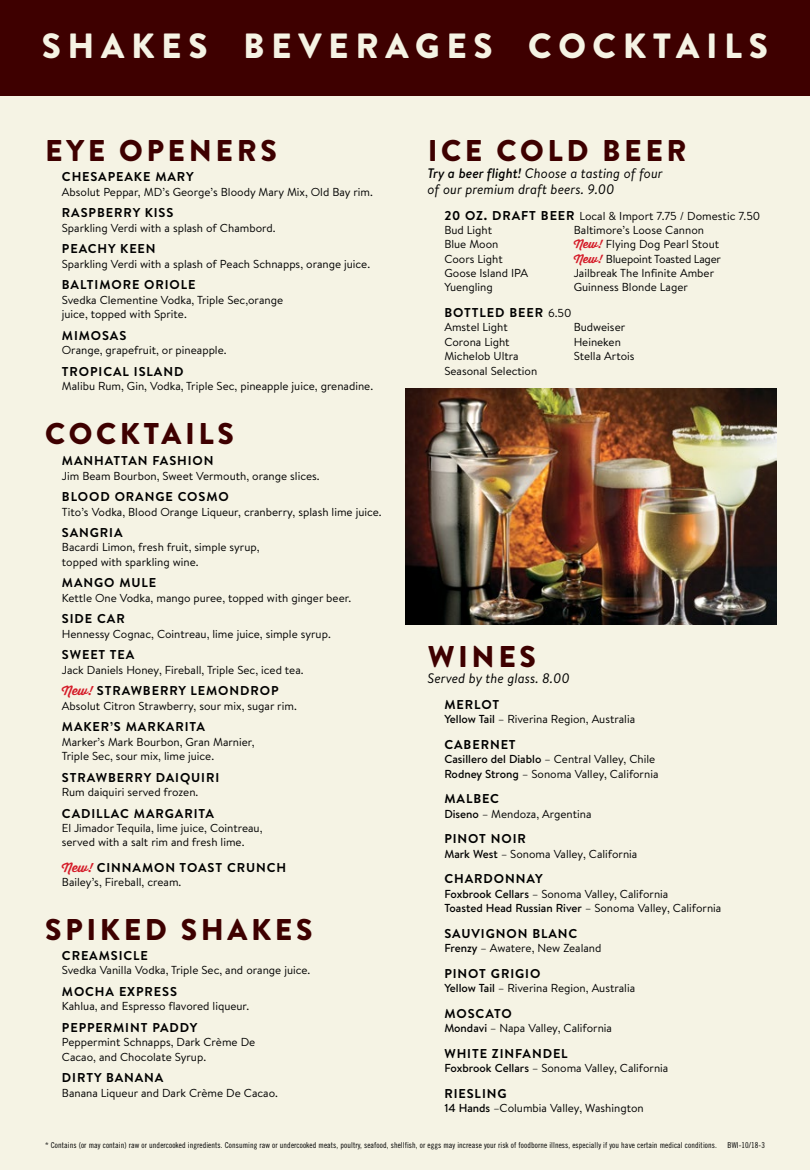
<style>
.page{position:relative;width:810px;height:1170px;background:#fff}
.page>*{position:absolute;margin:0;border:0;box-sizing:border-box;transform-origin:0 0}
.t1{font:900 35px "Brandon Grotesque";letter-spacing:.19em;color:#f5f3e4}
.t2{font:900 30px "Brandon Grotesque";letter-spacing:.12em;color:#3e0000}
.t3{font:italic 13.75px/16.2px "Brandon Text";color:#000}
.t4{font:700 12.75px "Brandon Text";letter-spacing:.07em;color:#000}
.t5{font:11.5px/14.4px "Brandon Text";color:#000}
.t6{font:11.5px "Brandon Text";letter-spacing:-.02em;color:#000}
.t7{font:8.12px "Trade Gothic LT Std Cn 18";letter-spacing:.01em;color:#000}
.s1{font-family:"Thirsty Soft";font-size:12.5px;color:#d51c29}
.s2{font-weight:500}
.s3{font-weight:700;font-size:12.75px}
.s4{font-family:"Thirsty Soft";font-weight:700;color:#d51c29}
.s5{font-weight:400;font-size:11.5px}
</style>
<div class="page">
<div style="left:0;top:68px;width:810px;height:1102px;background:#f5f3e4"></div>
<div style="left:0;top:0;width:810px;height:96px;background:#3e0000"></div>
<img style="left:405px;top:388px;width:371px;height:236px">
<h1 class="t1" style="left:42px;top:21px;width:728px">SHAKES BEVERAGES COCKTAILS</h1>
<h2 class="t2" style="left:45px;top:130px;width:233px">EYE OPENERS</h2>
<p class="t4" style="left:62px;top:168px;width:133px">CHESAPEAKE MARY</p>
<p class="t5" style="left:62px;top:184px;width:313px">Absolut Peppar, MD’s George’s Bloody Mary Mix, Old Bay rim.</p>
<p class="t4" style="left:62px;top:204px;width:113px">RASPBERRY KISS</p>
<p class="t5" style="left:62px;top:220px;width:215px">Sparkling Verdi with a splash of Chambord.</p>
<p class="t4" style="left:62px;top:240px;width:95px">PEACHY KEEN</p>
<p class="t5" style="left:62px;top:256px;width:310px">Sparkling Verdi with a splash of Peach Schnapps, orange juice.</p>
<p class="t4" style="left:62px;top:276px;width:135px">BALTIMORE ORIOLE</p>
<p class="t5" style="left:62px;top:292px;width:223px">Svedka Clementine Vodka, Triple Sec,orange juice, topped with Sprite.</p>
<p class="t4" style="left:62px;top:326px;width:66px">MIMOSAS</p>
<p class="t5" style="left:62px;top:342px;width:166px">Orange, grapefruit, or pineapple.</p>
<p class="t4" style="left:62px;top:362px;width:123px">TROPICAL ISLAND</p>
<p class="t5" style="left:62px;top:378px;width:313px">Malibu Rum, Gin, Vodka, Triple Sec, pineapple juice, grenadine.</p>
<h2 class="t2" style="left:45px;top:412px;width:190px">COCKTAILS</h2>
<p class="t4" style="left:62px;top:452px;width:153px">MANHATTAN FASHION</p>
<p class="t5" style="left:62px;top:468px;width:259px">Jim Beam Bourbon, Sweet Vermouth, orange slices.</p>
<p class="t4" style="left:62px;top:488px;width:168px">BLOOD ORANGE COSMO</p>
<p class="t5" style="left:62px;top:504px;width:321px">Tito’s Vodka, Blood Orange Liqueur, cranberry, splash lime juice.</p>
<p class="t4" style="left:62px;top:524px;width:62px">SANGRIA</p>
<p class="t5" style="left:62px;top:540px;width:199px">Bacardi Limon, fresh fruit, simple syrup, topped with sparkling wine.</p>
<p class="t4" style="left:62px;top:574px;width:96px">MANGO MULE</p>
<p class="t5" style="left:62px;top:590px;width:291px">Kettle One Vodka, mango puree, topped with ginger beer.</p>
<p class="t4" style="left:62px;top:610px;width:64px">SIDE CAR</p>
<p class="t5" style="left:62px;top:626px;width:270px">Hennessy Cognac, Cointreau, lime juice, simple syrup.</p>
<p class="t4" style="left:62px;top:646px;width:74px">SWEET TEA</p>
<p class="t5" style="left:62px;top:662px;width:243px">Jack Daniels Honey, Fireball, Triple Sec, iced tea.</p>
<p class="t4" style="left:62px;top:682px;width:218px"><span class="s1">New!</span> STRAWBERRY LEMONDROP</p>
<p class="t5" style="left:62px;top:698px;width:236px">Absolut Citron Strawberry, sour mix, sugar rim.</p>
<p class="t4" style="left:62px;top:718px;width:145px">MAKER’S MARKARITA</p>
<p class="t5" style="left:62px;top:734px;width:194px">Marker’s Mark Bourbon, Gran Marnier,<br>Triple Sec, sour mix, lime juice.</p>
<p class="t4" style="left:62px;top:768px;width:159px">STRAWBERRY DAIQUIRI</p>
<p class="t5" style="left:62px;top:784px;width:138px">Rum daiquiri served frozen.</p>
<p class="t4" style="left:62px;top:804px;width:154px">CADILLAC MARGARITA</p>
<p class="t5" style="left:62px;top:820px;width:202px">El Jimador Tequila, lime juice, Cointreau, served with a salt rim and fresh lime.</p>
<p class="t4" style="left:62px;top:859px;width:226px"><span class="s1">New!</span> CINNAMON TOAST CRUNCH</p>
<p class="t5" style="left:62px;top:875px;width:121px">Bailey’s, Fireball, cream.</p>
<h2 class="t2" style="left:45px;top:908px;width:269px">SPIKED SHAKES</h2>
<p class="t4" style="left:62px;top:947px;width:88px">CREAMSICLE</p>
<p class="t5" style="left:62px;top:963px;width:250px">Svedka Vanilla Vodka, Triple Sec, and orange juice.</p>
<p class="t4" style="left:62px;top:983px;width:117px">MOCHA EXPRESS</p>
<p class="t5" style="left:62px;top:999px;width:189px">Kahlua, and Espresso flavored liqueur.</p>
<p class="t4" style="left:62px;top:1019px;width:137px">PEPPERMINT PADDY</p>
<p class="t5" style="left:62px;top:1035px;width:195px">Peppermint Schnapps, Dark Crème De<br>Cacao, and Chocolate Syrup.</p>
<p class="t4" style="left:62px;top:1069px;width:103px">DIRTY BANANA</p>
<p class="t5" style="left:62px;top:1085px;width:218px">Banana Liqueur and Dark Crème De Cacao.</p>
<h2 class="t2" style="left:428px;top:130px;width:261px">ICE COLD BEER</h2>
<p class="t3" style="left:428px;top:164px;width:237px"><span class="s2">Try a beer flight!</span> Choose a tasting of four of our premium draft beers. 9.00</p>
<p class="t5" style="left:444px;top:208px;width:318px"><span class="s3">20 OZ. DRAFT BEER</span> Local &amp; Import 7.75 / Domestic 7.50<br>Bud Light</p>
<p class="t5" style="left:574px;top:222px;width:132px">Baltimore’s Loose Cannon</p>
<p class="t5" style="left:444px;top:237px;width:56px">Blue Moon</p>
<p class="t5" style="left:574px;top:237px;width:147px"><span class="s4">New!</span> Flying Dog Pearl Stout</p>
<p class="t5" style="left:444px;top:251px;width:60px">Coors Light</p>
<p class="t6" style="left:574px;top:251px;width:149px"><span class="s4">New!</span> Bluepoint Toasted Lager</p>
<p class="t5" style="left:444px;top:265px;width:85px">Goose Island IPA</p>
<p class="t5" style="left:574px;top:265px;width:142px">Jailbreak The Infinite Amber</p>
<p class="t5" style="left:444px;top:280px;width:50px">Yuengling</p>
<p class="t5" style="left:574px;top:280px;width:116px">Guinness Blonde Lager</p>
<p class="t4" style="left:444px;top:304px;width:129px">BOTTLED BEER <span class="s5">6.50</span></p>
<p class="t5" style="left:444px;top:320px;width:65px">Amstel Light</p>
<p class="t5" style="left:574px;top:320px;width:53px">Budweiser</p>
<p class="t5" style="left:444px;top:334px;width:67px">Corona Light</p>
<p class="t5" style="left:574px;top:334px;width:49px">Heineken</p>
<p class="t5" style="left:444px;top:349px;width:76px">Michelob Ultra</p>
<p class="t5" style="left:574px;top:349px;width:62px">Stella Artois</p>
<p class="t5" style="left:444px;top:363px;width:94px">Seasonal Selection</p>
<h2 class="t2" style="left:428px;top:635px;width:110px">WINES</h2>
<p class="t3" style="left:427px;top:670px;width:144px">Served by the glass. 8.00</p>
<p class="t4" style="left:444px;top:696px;width:56px">MERLOT</p>
<p class="t5" style="left:444px;top:712px;width:192px"><span class="s2">Yellow Tail</span> – Riverina Region, Australia</p>
<p class="t4" style="left:444px;top:736px;width:73px">CABERNET</p>
<p class="t5" style="left:444px;top:752px;width:216px"><span class="s2">Casillero del Diablo</span> – Central Valley, Chile<br><span class="s2">Rodney Strong</span> – Sonoma Valley, California</p>
<p class="t4" style="left:444px;top:790px;width:56px">MALBEC</p>
<p class="t5" style="left:444px;top:806px;width:149px"><span class="s2">Diseno</span> – Mendoza, Argentina</p>
<p class="t4" style="left:444px;top:830px;width:83px">PINOT NOIR</p>
<p class="t5" style="left:444px;top:846px;width:194px"><span class="s2">Mark West</span> – Sonoma Valley, California</p>
<p class="t4" style="left:444px;top:870px;width:100px">CHARDONNAY</p>
<p class="t5" style="left:444px;top:886px;width:279px"><span class="s2">Foxbrook Cellars</span> – Sonoma Valley, California<br><span class="s2">Toasted Head Russian River</span> – Sonoma Valley, California</p>
<p class="t4" style="left:444px;top:924px;width:134px">SAUVIGNON BLANC</p>
<p class="t5" style="left:444px;top:940px;width:159px"><span class="s2">Frenzy</span> – Awatere, New Zealand</p>
<p class="t4" style="left:444px;top:964px;width:97px">PINOT GRIGIO</p>
<p class="t5" style="left:444px;top:980px;width:192px"><span class="s2">Yellow Tail</span> – Riverina Region, Australia</p>
<p class="t4" style="left:444px;top:1004px;width:69px">MOSCATO</p>
<p class="t5" style="left:444px;top:1020px;width:169px"><span class="s2">Mondavi</span> – Napa Valley, California</p>
<p class="t4" style="left:444px;top:1044px;width:125px">WHITE ZINFANDEL</p>
<p class="t5" style="left:444px;top:1060px;width:226px"><span class="s2">Foxbrook Cellars</span> – Sonoma Valley, California</p>
<p class="t4" style="left:444px;top:1084px;width:64px">RIESLING</p>
<p class="t5" style="left:444px;top:1100px;width:201px"><span class="s2">14 Hands</span> –Columbia Valley, Washington</p>
<p class="t7" style="left:45px;top:1140px;width:673px">* Contains (or may contain) raw or undercooked ingredients. Consuming raw or undercooked meats, poultry, seafood, shellfish, or eggs may increase your risk of foodborne illness, especially if you have certain medical conditions.</p>
<p class="t7" style="left:728px;top:1140px;width:39px">BWI-10/18-3</p>
</div>
